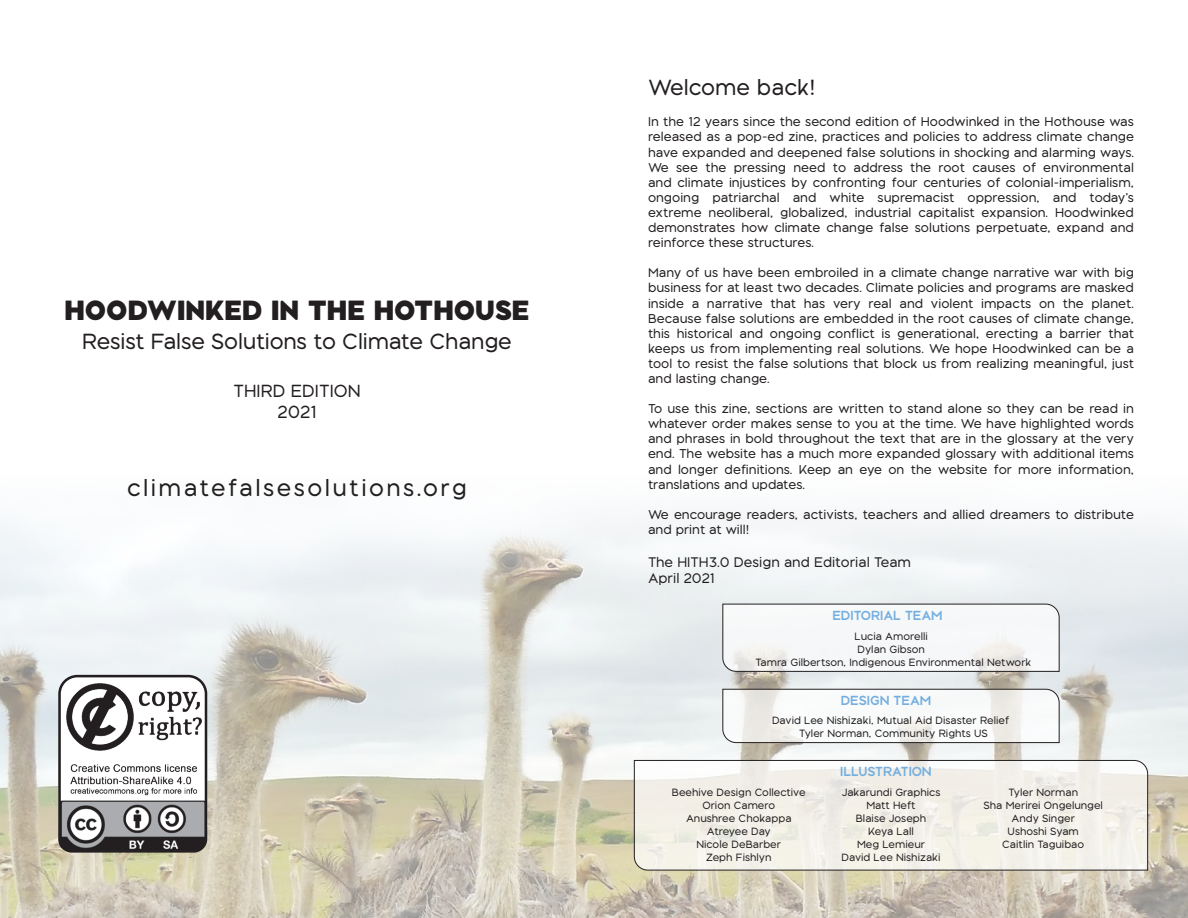
<style>
.page{position:relative;width:1188px;height:918px;background:#fff}
.page>*{position:absolute;margin:0;border:0;box-sizing:border-box;transform-origin:0 0}
.t1{font:900 28.5px "Black Sans";color:#231f20}
.t2{font:24px "Black Sans";letter-spacing:.1em;color:#231f20}
.t3{font:22.5px "Black Sans";letter-spacing:-.01em;color:#231f20}
.t4{font:18px/20.7px "Black Sans";color:#231f20;text-align:center}
.t5{font:14.25px/16.4px "Black Sans";color:#231f20}
.t6{font:600 13.5px "Black Sans";color:#73aedf}
.t7{font:13.2px/15.1px "Black Sans";color:#231f20;text-align:justify}
.t8{font:10.8px/12.9px "Black Sans";color:#231f20;text-align:center}
</style>
<div class="page">
<img style="left:0;top:516px;width:1188px;height:402px">
<svg style="left:57px;top:674px;width:152px;height:180px"></svg>
<svg style="left:722px;top:603px;width:338px;height:69px"></svg>
<svg style="left:722px;top:688px;width:338px;height:55px"></svg>
<svg style="left:634px;top:760px;width:514px;height:111px"></svg>
<h1 class="t1" style="left:64px;top:293px;width:467px">HOODWINKED IN THE HOTHOUSE</h1>
<h3 class="t3" style="left:82px;top:328px;width:431px">Resist False Solutions to Climate Change</h3>
<h3 class="t4" style="left:233px;top:380px;width:129px">THIRD EDITION<br>2021</h3>
<h2 class="t2" style="left:127px;top:474px;width:341px">climatefalsesolutions.org</h2>
<h3 class="t3" style="left:648px;top:75px;width:169px">Welcome back!</h3>
<p class="t7" style="left:648px;top:114px;width:488px">In the 12 years since the second edition of Hoodwinked in the Hothouse was released as a pop-ed zine, practices and policies to address climate change have expanded and deepened false solutions in shocking and alarming ways.<br>We see the pressing need to address the root causes of environmental and climate injustices by confronting four centuries of colonial-imperialism, ongoing patriarchal and white supremacist oppression, and today’s extreme neoliberal, globalized, industrial capitalist expansion. Hoodwinked demonstrates how climate change false solutions perpetuate, expand and reinforce these structures.</p>
<p class="t7" style="left:648px;top:265px;width:488px">Many of us have been embroiled in a climate change narrative war with big business for at least two decades. Climate policies and programs are masked inside a narrative that has very real and violent impacts on the planet.<br>Because false solutions are embedded in the root causes of climate change, this historical and ongoing conflict is generational, erecting a barrier that keeps us from implementing real solutions. We hope Hoodwinked can be a tool to resist the false solutions that block us from realizing meaningful, just and lasting change.</p>
<p class="t7" style="left:648px;top:401px;width:488px">To use this zine, sections are written to stand alone so they can be read in whatever order makes sense to you at the time. We have highlighted words and phrases in bold throughout the text that are in the glossary at the very end. The website has a much more expanded glossary with additional items and longer definitions. Keep an eye on the website for more information, translations and updates.</p>
<p class="t7" style="left:648px;top:506px;width:488px">We encourage readers, activists, teachers and allied dreamers to distribute and print at will!</p>
<p class="t5" style="left:648px;top:553px;width:265px">The HITH3.0 Design and Editorial Team<br>April 2021</p>
<p class="t6" style="left:832px;top:608px;width:112px">EDITORIAL TEAM</p>
<p class="t8" style="left:756px;top:630px;width:277px">Lucia Amorelli<br>Dylan Gibson<br>Tamra Gilbertson, Indigenous Environmental Network</p>
<p class="t6" style="left:841px;top:693px;width:92px">DESIGN TEAM</p>
<p class="t8" style="left:772px;top:714px;width:239px">David Lee Nishizaki, Mutual Aid Disaster Relief<br>Tyler Norman, Community Rights US</p>
<p class="t6" style="left:840px;top:764px;width:93px">ILLUSTRATION</p>
<p class="t8" style="left:672px;top:786px;width:135px">Beehive Design Collective<br>Orion Camero<br>Anushree Chokappa<br>Atreyee Day<br>Nicole DeBarber<br>Zeph Fishlyn</p>
<p class="t8" style="left:841px;top:786px;width:101px">Jakarundi Graphics<br>Matt Heft<br>Blaise Joseph<br>Keya Lall<br>Meg Lemieur<br>David Lee Nishizaki</p>
<p class="t8" style="left:983px;top:786px;width:121px">Tyler Norman<br>Sha Merirei Ongelungel<br>Andy Singer<br>Ushoshi Syam<br>Caitlin Taguibao</p>
</div>
